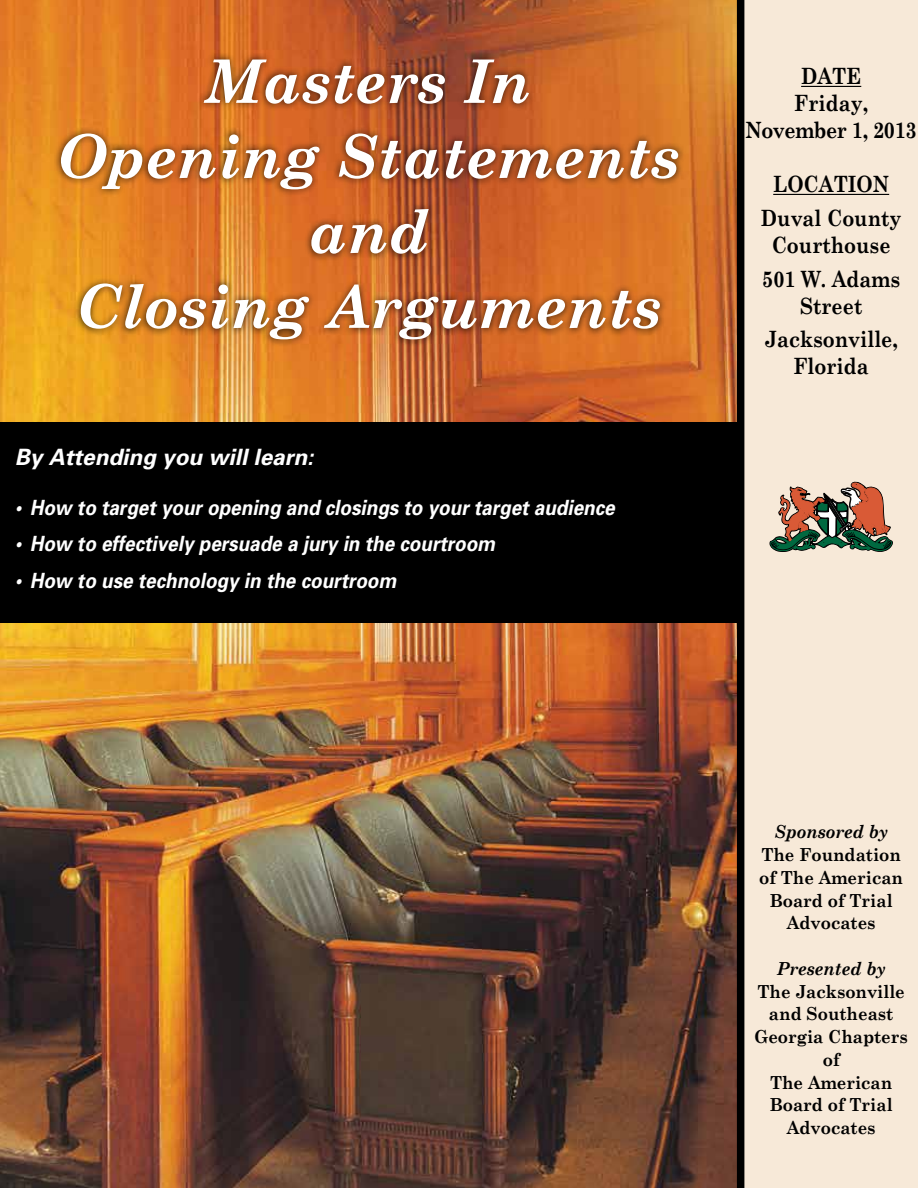
<style>
.page{position:relative;width:918px;height:1188px;background:#fff}
.page>*{position:absolute;margin:0;border:0;box-sizing:border-box;transform-origin:0 0}
.t1{font:italic 700 60px/75px "Century Schoolbook";color:#fff;text-align:center}
.t2{font:700 22.5px/33.8px "Century Schoolbook";color:#000;text-align:center;scale:.87 1}
.t3{font:700 22.5px/27px "Century Schoolbook";letter-spacing:-.02em;color:#000;text-align:center;scale:.87 1}
.t4{font:italic 700 22.5px "Univers";color:#fff}
.t5{font:italic 700 21px "Univers";color:#fff;scale:.9 1}
.t6{font:700 18px/22.8px "Century Schoolbook";color:#000;text-align:center;scale:.93 1}
.t7{font:italic 700 18px "Century Schoolbook";color:#000;scale:.93 1}
</style>
<div class="page">
<img style="left:0;top:0;width:737px;height:1188px">
<div style="left:743px;top:0;width:175px;height:1188px;background:#f7e9d8"></div>
<svg style="left:770px;top:482px;width:123px;height:70px"></svg>
<div style="left:0;top:422px;width:739px;height:201px;background:#000"></div>
<div style="left:737px;top:0;width:7px;height:1188px;background:#000"></div>
<hr style="left:801px;top:86px;width:60px;height:1px;background:#000">
<hr style="left:773px;top:194px;width:116px;height:1px;background:#000">
<div style="left:54px;top:52px;width:632px;height:295px;background:#000;opacity:.75"></div>
<h1 class="t1" style="left:57px;top:42px;width:624px">Masters In<br>Opening Statements and<br>Closing Arguments</h1>
<p class="t4" style="left:15px;top:443px;width:300px">By Attending you will learn:</p>
<p class="t5" style="left:15px;top:495px;width:668px">• How to target your opening and closings to your target audience</p>
<p class="t5" style="left:15px;top:531px;width:535px">• How to effectively persuade a jury in the courtroom</p>
<p class="t5" style="left:15px;top:567px;width:425px">• How to use technology in the courtroom</p>
<p class="t3" style="left:746px;top:62px;width:198px">DATE<br>Friday,<br>November 1, 2013</p>
<p class="t2" style="left:761px;top:167px;width:163px">LOCATION<br>Duval County</p>
<p class="t2" style="left:762px;top:228px;width:160px">Courthouse<br>501 W. Adams</p>
<p class="t2" style="left:765px;top:288px;width:155px">Street<br>Jacksonville,</p>
<p class="t2" style="left:793px;top:349px;width:88px">Florida</p>
<p class="t7" style="left:775px;top:821px;width:123px">Sponsored by</p>
<p class="t6" style="left:759px;top:843px;width:156px">The Foundation of The American<br>Board of Trial<br>Advocates</p>
<p class="t7" style="left:777px;top:957px;width:118px">Presented by</p>
<p class="t6" style="left:754px;top:980px;width:167px">The Jacksonville and Southeast<br>Georgia Chapters of<br>The American<br>Board of Trial<br>Advocates</p>
</div>
